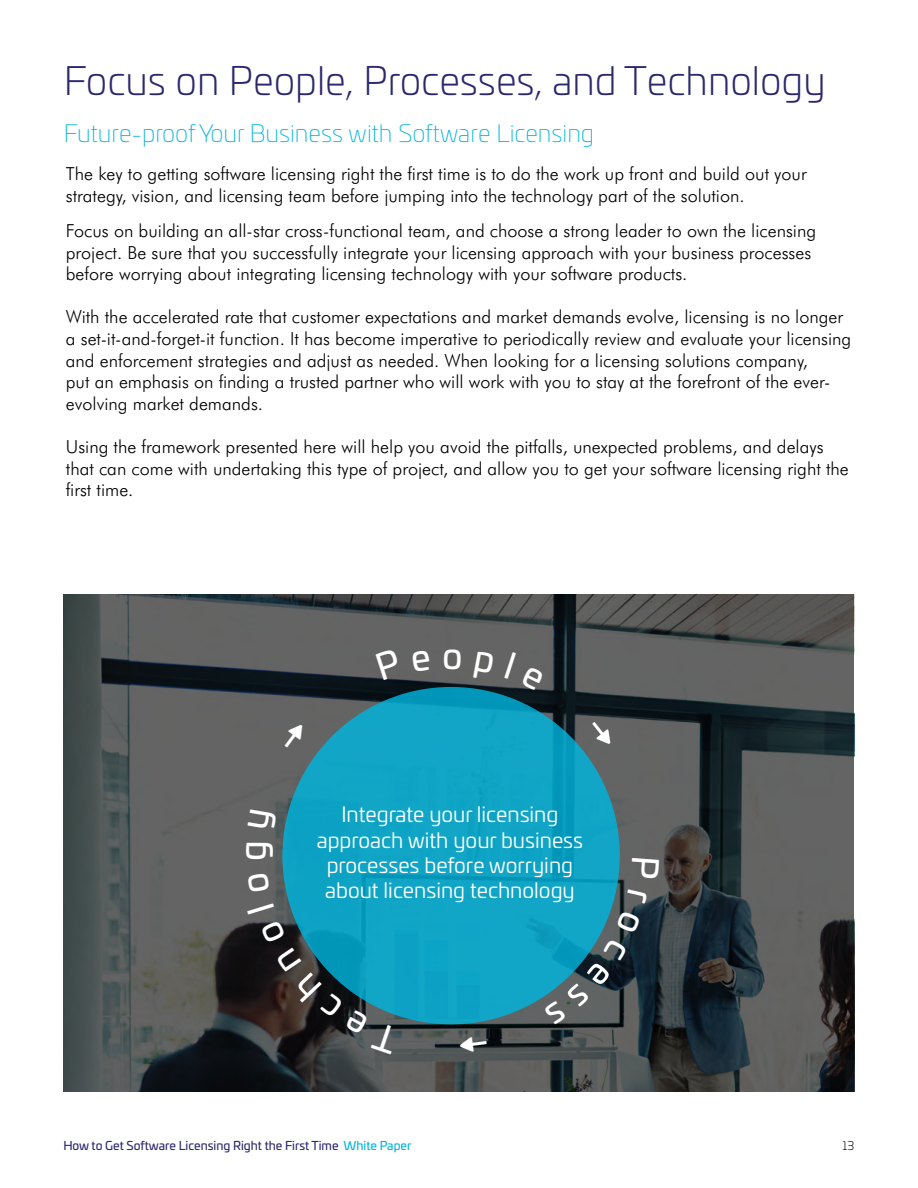
<style>
.page{position:relative;width:918px;height:1188px;background:#fff}
.page>*{position:absolute;margin:0;border:0;box-sizing:border-box;transform-origin:0 0}
.t1{font:300 39px "Univia Pro";color:#2c286d}
.t2{font:35.55px "Univia Pro";color:#fff}
.t3{font:200 24px "Univia Pro";color:#00b4dd}
.t4{font:21px/25.2px "Univia Pro";color:#fff;text-align:center}
.t5{font:300 18px/21.6px "Futura BT";color:#000}
.t6{font:12px "Univia Pro";color:#2c286d}
.t7{font:300 12px "Univia Pro";color:#000}
.s1{color:#00b4dd}
</style>
<div class="page">
<svg style="left:63px;top:594px;width:791px;height:498px;background:#4a4e4e"></svg>
<div style="left:282px;top:687px;width:338px;height:337px;background:linear-gradient(to right,#0fa3c5,#0fa2c4);border-radius:50%"></div>
<svg style="left:376px;top:649px;width:26px;height:31px"></svg>
<svg style="left:412px;top:650px;width:19px;height:22px"></svg>
<svg style="left:444px;top:649px;width:17px;height:20px"></svg>
<svg style="left:473px;top:651px;width:21px;height:29px"></svg>
<div style="left:504px;top:652px;width:40px;height:38px;background:#646464"></div>
<svg style="left:588px;top:718px;width:27px;height:30px"></svg>
<svg style="left:631px;top:858px;width:28px;height:20px"></svg>
<svg style="left:626px;top:890px;width:21px;height:14px"></svg>
<svg style="left:544px;top:911px;width:97px;height:114px;background:#306471"></svg>
<svg style="left:460px;top:1035px;width:28px;height:18px"></svg>
<svg style="left:261px;top:920px;width:139px;height:134px;background:#235561"></svg>
<svg style="left:247px;top:903px;width:27px;height:11px"></svg>
<svg style="left:247px;top:873px;width:23px;height:20px"></svg>
<svg style="left:248px;top:809px;width:29px;height:21px"></svg>
<svg style="left:280px;top:721px;width:27px;height:30px"></svg>
<h1 class="t1" style="left:64px;top:53px;width:763px">Focus on People, Processes, and Technology</h1>
<h3 class="t3" style="left:64px;top:117px;width:532px">Future-proof Your Business with Software Licensing</h3>
<p class="t5" style="left:66px;top:162px;width:742px">The key to getting software licensing right the first time is to do the work up front and build out your strategy, vision, and licensing team before jumping into the technology part of the solution.</p>
<p class="t5" style="left:66px;top:219px;width:752px">Focus on building an all-star cross-functional team, and choose a strong leader to own the licensing project. Be sure that you successfully integrate your licensing approach with your business processes before worrying about integrating licensing technology with your software products.</p>
<p class="t5" style="left:66px;top:306px;width:787px">With the accelerated rate that customer expectations and market demands evolve, licensing is no longer a set-it-and-forget-it function. It has become imperative to periodically review and evaluate your licensing and enforcement strategies and adjust as needed. When looking for a licensing solutions company,<br>put an emphasis on finding a trusted partner who will work with you to stay at the forefront of the ever&shy;evolving market demands.</p>
<p class="t5" style="left:66px;top:435px;width:784px">Using the framework presented here will help you avoid the pitfalls, unexpected problems, and delays that can come with undertaking this type of project, and allow you to get your software licensing right the first time.</p>
<h2 class="t2" style="left:226px;top:861px;width:22px;rotate:-90deg">g</h2>
<p class="t4" style="left:317px;top:801px;width:268px">Integrate your licensing approach with your business processes before worrying about licensing technology</p>
<p class="t6" style="left:63px;top:1137px;width:350px">How to Get Software Licensing Right the First Time <span class="s1">White Paper</span></p>
<p class="t7" style="left:843px;top:1137px;width:13px">13</p>
</div>
